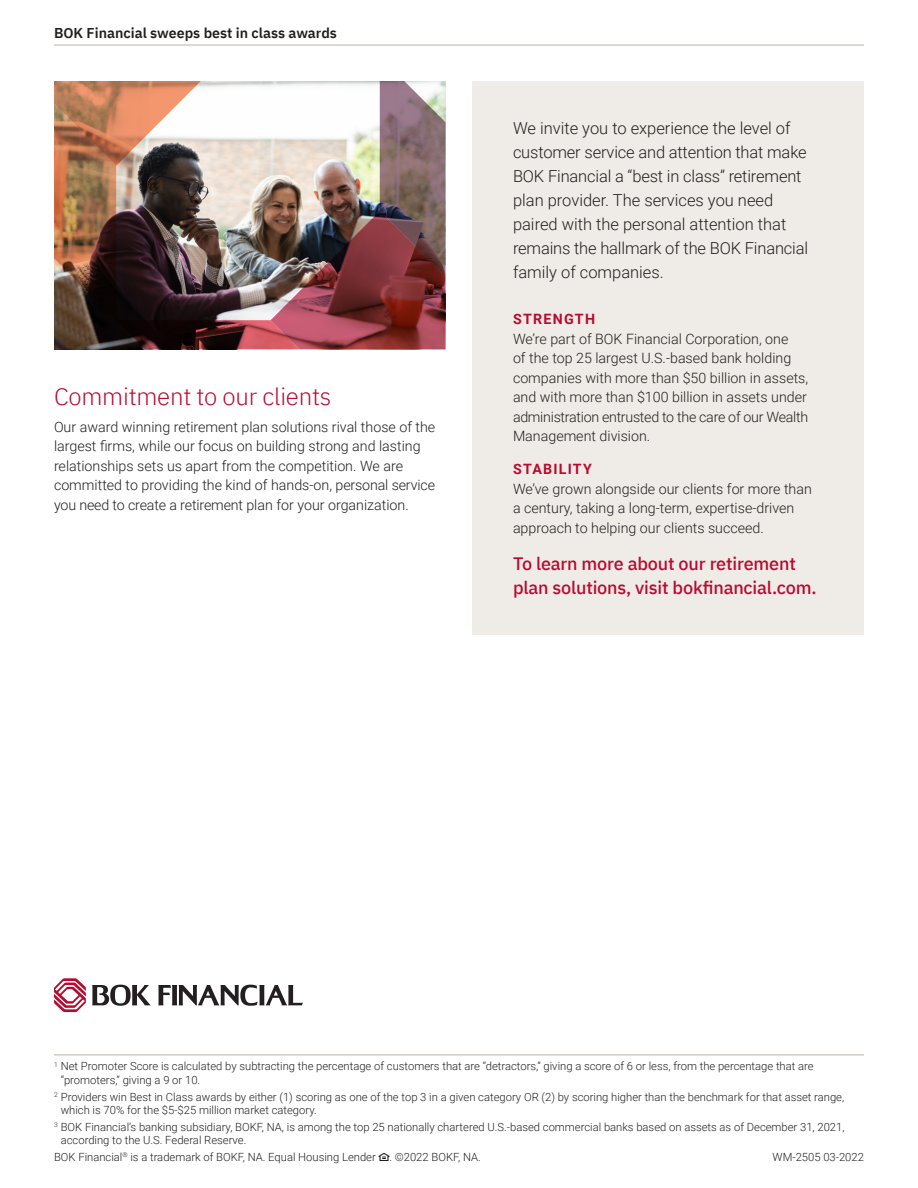
<style>
.page{position:relative;width:918px;height:1188px;background:#fff}
.page>*{position:absolute;margin:0;border:0;box-sizing:border-box;transform-origin:0 0}
.Headline_2{font:300 24px "IBM Plex Sans";letter-spacing:-.01em;color:#b80b30}
.Headline_2-2{font:500 18px/24px "IBM Plex Sans";letter-spacing:-.01em;color:#b80b30}
.Callout_Body{font:300 16.5px/24px "Roboto";letter-spacing:-.005em;color:#231f20}
.Body{font:300 14.25px/19.5px "Roboto";color:#231f20}
.Headline_4{font:600 14.25px "IBM Plex Sans";color:#231f20}
.Headline_3{font:700 14.25px "Roboto";letter-spacing:.085em;color:#b80b30}
.Disclaimer{font:300 11.25px/13.5px "Roboto";color:#231f20}
</style>
<div class="page">
<hr style="left:54px;top:45px;width:810px;height:1px;background:#beb0a5">
<svg style="left:379px;top:1153px;width:10px;height:8px"></svg>
<hr style="left:54px;top:1055px;width:810px;height:1px;background:#beb0a5">
<svg style="left:92px;top:985px;width:59px;height:21px"></svg>
<svg style="left:54px;top:978px;width:32px;height:34px"></svg>
<svg style="left:158px;top:985px;width:145px;height:21px"></svg>
<img style="left:54px;top:81px;width:392px;height:268px">
<div style="left:472px;top:81px;width:392px;height:554px;background:#efece8"></div>
<p class="Headline_4" style="left:54px;top:22px;width:285px">BOK Financial sweeps best in class awards</p>
<p class="Headline_2" style="left:54px;top:379px;width:279px">Commitment to our clients</p>
<p class="Body" style="left:54px;top:416px;width:383px">Our award winning retirement plan solutions rival those of the largest firms, while our focus on building strong and lasting relationships sets us apart from the competition. We are committed to providing the kind of hands-on, personal service you need to create a retirement plan for your organization.</p>
<p class="Callout_Body" style="left:513px;top:115px;width:297px">We invite you to experience the level of customer service and attention that make BOK Financial a “best in class” retirement plan provider. The services you need paired with the personal attention that remains the hallmark of the BOK Financial family of companies.</p>
<p class="Headline_3" style="left:513px;top:309px;width:83px">STRENGTH</p>
<p class="Body" style="left:513px;top:329px;width:297px">We’re part of BOK Financial Corporation, one<br>of the top 25 largest U.S.-based bank holding companies with more than $50 billion in assets, and with more than $100 billion in assets under administration entrusted to the care of our Wealth Management division.</p>
<p class="Headline_3" style="left:513px;top:459px;width:80px">STABILITY</p>
<p class="Body" style="left:513px;top:479px;width:300px">We’ve grown alongside our clients for more than</p>
<p class="Body" style="left:513px;top:498px;width:283px">a century, taking a long-term, expertise-driven</p>
<p class="Body" style="left:513px;top:518px;width:252px">approach to helping our clients succeed.</p>
<p class="Headline_2-2" style="left:513px;top:551px;width:305px">To learn more about our retirement plan solutions, visit bokfinancial.com.</p>
<p class="Disclaimer" style="left:61px;top:1059px;width:754px;text-indent:-7px"><sup>1</sup> Net Promoter Score is calculated by subtracting the percentage of customers that are “detractors,” giving a score of 6 or less, from the percentage that are “promoters,” giving a 9 or 10.</p>
<p class="Disclaimer" style="left:61px;top:1089px;width:785px;text-indent:-7px"><sup>2</sup> Providers win Best in Class awards by either (1) scoring as one of the top 3 in a given category OR (2) by scoring higher than the benchmark for that asset range, which is 70% for the $5-$25 million market category.</p>
<p class="Disclaimer" style="left:61px;top:1120px;width:785px;text-indent:-7px"><sup>3</sup> BOK Financial’s banking subsidiary, BOKF, NA, is among the top 25 nationally chartered U.S.-based commercial banks based on assets as of December 31, 2021, according to the U.S. Federal Reserve.</p>
<p class="Disclaimer" style="left:54px;top:1150px;width:428px">BOK Financial<sup>®</sup> is a trademark of BOKF, NA. Equal Housing Lender . ©2022 BOKF, NA.</p>
<p class="Disclaimer" style="left:773px;top:1150px;width:93px">WM-2505 03-2022</p>
</div>
